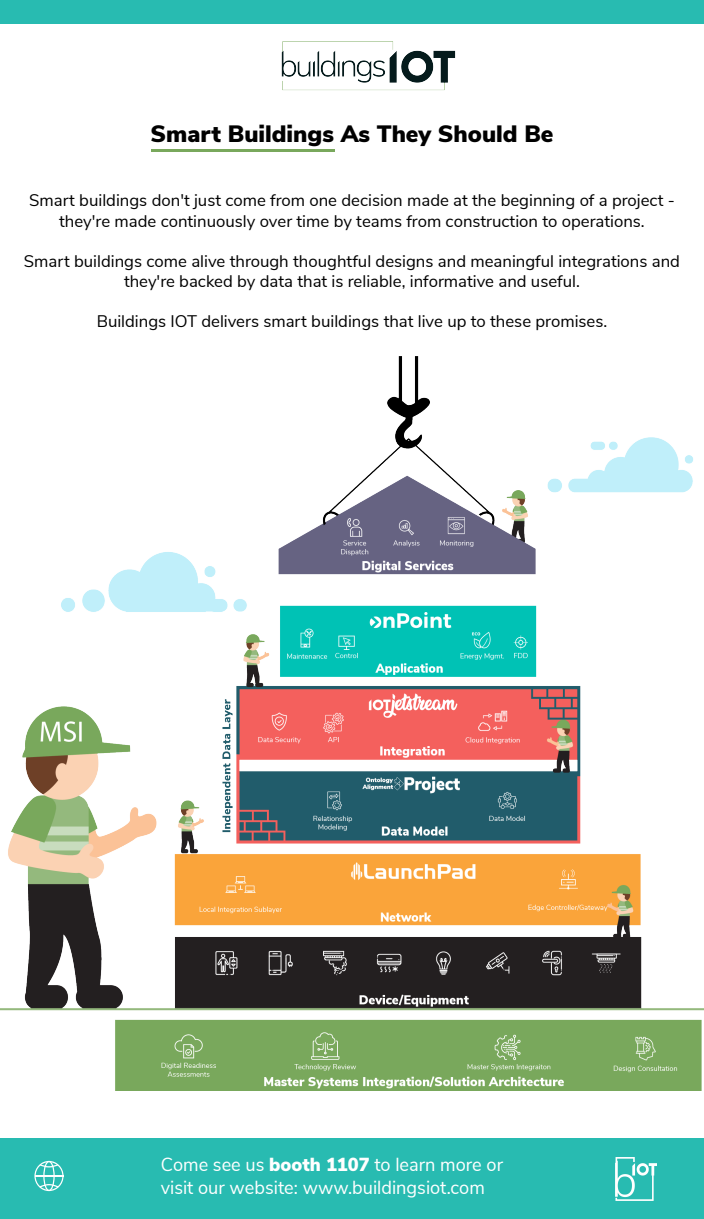
<style>
.page{position:relative;width:704px;height:1219px;background:#fff}
.page>*{position:absolute;margin:0;border:0;box-sizing:border-box;transform-origin:0 0}
.t1{font:900 23.62px "Nunito Sans";color:#000}
.t2{font:18.88px/22.6px "Nunito Sans";color:#fff}
.t3{font:16.75px/20.1px "Nunito Sans";color:#000;text-align:center}
.s1{font-weight:900}
</style>
<div class="page">
<img style="left:0;top:357px;width:704px;height:734px">
<div style="left:0;top:0;width:704px;height:23px;background:#28bbb1"></div>
<hr style="left:151px;top:149px;width:184px;height:2px;background:#79a85c">
<div style="left:0;top:1139px;width:704px;height:80px;background:#28bbb1"></div>
<svg style="left:34px;top:1161px;width:30px;height:30px"></svg>
<hr style="left:35px;top:1175px;width:29px;height:2px;background:#fff">
<img style="left:264px;top:23px;width:208px;height:68px">
<img style="left:615px;top:1157px;width:42px;height:43px">
<h1 class="t1" style="left:150px;top:117px;width:404px">Smart Buildings As They Should Be</h1>
<p class="t3" style="left:29px;top:189px;width:647px">Smart buildings don't just come from one decision made at the beginning of a project - they're made continuously over time by teams from construction to operations.</p>
<p class="t3" style="left:24px;top:250px;width:657px">Smart buildings come alive through thoughtful designs and meaningful integrations and they're backed by data that is reliable, informative and useful.</p>
<p class="t3" style="left:97px;top:310px;width:512px">Buildings IOT delivers smart buildings that live up to these promises.</p>
<p class="t2" style="left:161px;top:1152px;width:344px">Come see us <span class="s1">booth 1107</span> to learn more or visit our website: www.buildingsiot.com</p>
</div>
